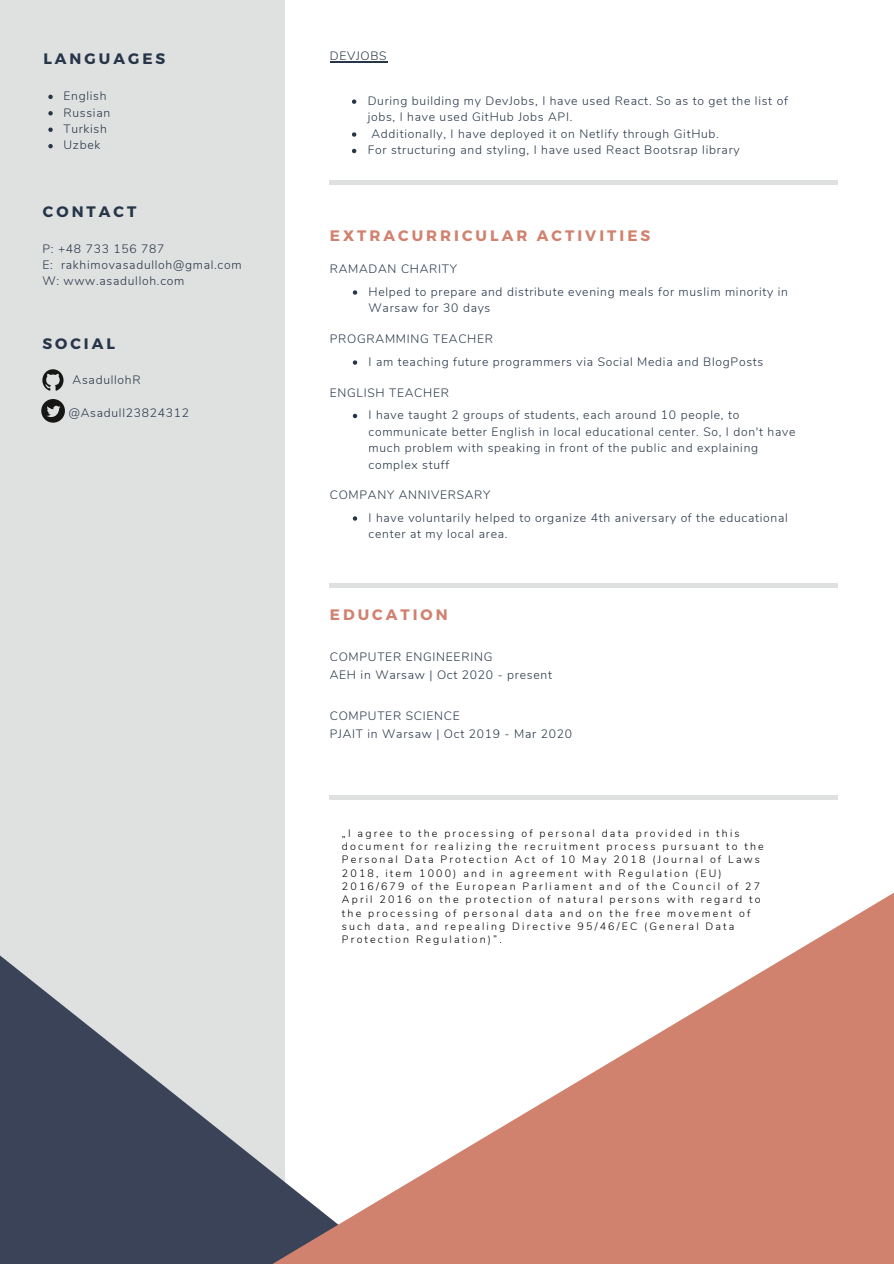
<style>
.page{position:relative;width:894px;height:1264px;background:#fff}
.page>*{position:absolute;margin:0;border:0;box-sizing:border-box;transform-origin:0 0}
.t1{font:700 15.15px "Montserrat";letter-spacing:.2em;color:#d0826f}
.t2{font:700 15.15px "Montserrat";letter-spacing:.2em;color:#263547}
.t3{font:300 12.15px/16.5px "Nunito";letter-spacing:.06em;color:#263547}
.t4{font:300 10.65px/13.4px "Nunito";letter-spacing:.2em;color:#000}
</style>
<div class="page">
<div style="left:0;top:0;width:285px;height:1263px;background:#dfe0e0"></div>
<svg style="left:0;top:955px;width:147px;height:308px;fill:#3b4358"></svg>
<svg style="left:147px;top:795px;width:746px;height:468px"></svg>
<hr style="left:330px;top:181px;width:507px;height:4px;background:#dfe0e0">
<svg style="left:42px;top:369px;width:21px;height:21px"></svg>
<svg style="left:41px;top:399px;width:24px;height:23px"></svg>
<hr style="left:330px;top:61px;width:57px;height:1px;background:#263547">
<svg style="left:352px;top:99px;width:4px;height:5px"></svg>
<svg style="left:352px;top:132px;width:4px;height:5px"></svg>
<svg style="left:352px;top:149px;width:4px;height:4px"></svg>
<svg style="left:353px;top:290px;width:4px;height:5px"></svg>
<svg style="left:353px;top:360px;width:4px;height:5px"></svg>
<svg style="left:353px;top:414px;width:4px;height:4px"></svg>
<svg style="left:353px;top:516px;width:4px;height:4px"></svg>
<svg style="left:48px;top:95px;width:5px;height:4px"></svg>
<svg style="left:48px;top:111px;width:5px;height:4px"></svg>
<svg style="left:48px;top:127px;width:5px;height:5px"></svg>
<svg style="left:48px;top:144px;width:5px;height:4px"></svg>
<hr style="left:330px;top:583px;width:507px;height:4px;background:#dfe0e0">
<hr style="left:330px;top:795px;width:507px;height:4px;background:#dfe0e0">
<p class="t2" style="left:43px;top:49px;width:123px">LANGUAGES</p>
<p class="t3" style="left:63px;top:88px;width:45px">English</p>
<p class="t3" style="left:63px;top:104px;width:48px">Russian</p>
<p class="t3" style="left:63px;top:121px;width:45px">Turkish</p>
<p class="t3" style="left:63px;top:137px;width:38px">Uzbek</p>
<p class="t2" style="left:43px;top:201px;width:95px">CONTACT</p>
<p class="t3" style="left:42px;top:240px;width:124px">P: +48 733 156 787</p>
<p class="t3" style="left:42px;top:257px;width:201px">E: rakhimovasadulloh@gmal.com</p>
<p class="t3" style="left:42px;top:273px;width:143px">W: www.asadulloh.com</p>
<p class="t2" style="left:42px;top:334px;width:74px">SOCIAL</p>
<p class="t3" style="left:73px;top:372px;width:70px">AsadullohR</p>
<p class="t3" style="left:69px;top:405px;width:121px">@Asadull23824312</p>
<p class="t3" style="left:330px;top:48px;width:58px">DEVJOBS</p>
<p class="t3" style="left:367px;top:93px;width:421px">During building my DevJobs, I have used React. So as to get the list of jobs, I have used GitHub Jobs API.</p>
<p class="t3" style="left:371px;top:126px;width:349px">Additionally, I have deployed it on Netlify through GitHub.</p>
<p class="t3" style="left:367px;top:142px;width:373px">For structuring and styling, I have used React Bootsrap library</p>
<p class="t1" style="left:330px;top:225px;width:322px">EXTRACURRICULAR ACTIVITIES</p>
<p class="t3" style="left:330px;top:261px;width:129px">RAMADAN CHARITY</p>
<p class="t3" style="left:368px;top:283px;width:421px">Helped to prepare and distribute evening meals for muslim minority in<br>Warsaw for 30 days</p>
<p class="t3" style="left:330px;top:331px;width:165px">PROGRAMMING TEACHER</p>
<p class="t3" style="left:368px;top:353px;width:396px">I am teaching future programmers via Social Media and BlogPosts</p>
<p class="t3" style="left:330px;top:384px;width:121px">ENGLISH TEACHER</p>
<p class="t3" style="left:368px;top:407px;width:428px">I have taught 2 groups of students, each around 10 people, to communicate better English in local educational center. So, I don't have much problem with speaking in front of the public and explaining complex stuff</p>
<p class="t3" style="left:330px;top:487px;width:162px">COMPANY ANNIVERSARY</p>
<p class="t3" style="left:368px;top:509px;width:420px">I have voluntarily helped to organize 4th aniversary of the educational center at my local area.</p>
<p class="t1" style="left:330px;top:605px;width:119px">EDUCATION</p>
<p class="t3" style="left:330px;top:648px;width:164px">COMPUTER ENGINEERING</p>
<p class="t3" style="left:330px;top:667px;width:223px">AEH in Warsaw | Oct 2020 - present</p>
<p class="t3" style="left:330px;top:707px;width:131px">COMPUTER SCIENCE</p>
<p class="t3" style="left:330px;top:726px;width:244px">PJAIT in Warsaw | Oct 2019 - Mar 2020</p>
<p class="t4" style="left:342px;top:826px;width:423px">„I agree to the processing of personal data provided in this document for realizing the recruitment process pursuant to the Personal Data Protection Act of 10 May 2018 (Journal of Laws 2018, item 1000) and in agreement with Regulation (EU)<br>2016/679 of the European Parliament and of the Council of 27<br>April 2016 on the protection of natural persons with regard to the processing of personal data and on the free movement of such data, and repealing Directive 95/46/EC (General Data Protection Regulation)”.</p>
</div>
